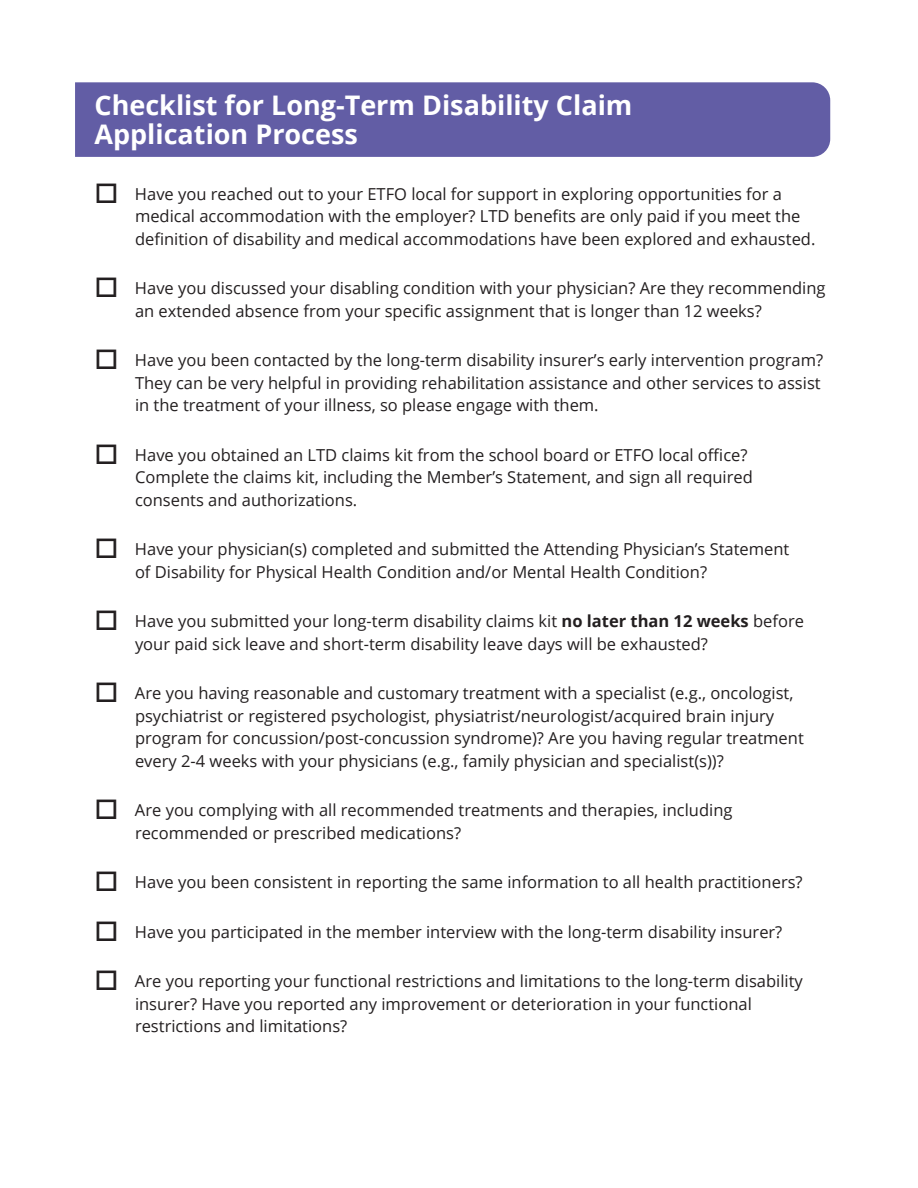
<style>
.page{position:relative;width:918px;height:1188px;background:#fff}
.page>*{position:absolute;margin:0;border:0;box-sizing:border-box;transform-origin:0 0}
.Chapter_Heading{font:700 27px/28.5px "Open Sans";color:#fff}
.Check_Bullets{font:16.5px/22.5px "Open Sans";color:#231f20}
.Check_Bullet_FIRST{font:16.5px/22.5px "Open Sans";color:#231f20}
.s1{font-weight:700}
</style>
<div class="page">
<div style="left:75px;top:82px;width:755px;height:75px;background:#625da5"></div>
<p class="Chapter_Heading" style="left:94px;top:90px;width:539px">Checklist for Long-Term Disability Claim<br>Application Process</p>
<p class="Check_Bullet_FIRST" style="left:135px;top:182px;width:682px;text-indent:-40px">□ Have you reached out to your ETFO local for support in exploring opportunities for a medical accommodation with the employer? LTD benefits are only paid if you meet the definition of disability and medical accommodations have been explored and exhausted.</p>
<p class="Check_Bullets" style="left:135px;top:277px;width:692px;text-indent:-40px">□ Have you discussed your disabling condition with your physician? Are they recommending an extended absence from your specific assignment that is longer than 12 weeks?</p>
<p class="Check_Bullets" style="left:135px;top:349px;width:690px;text-indent:-40px">□ Have you been contacted by the long-term disability insurer’s early intervention program?<br>They can be very helpful in providing rehabilitation assistance and other services to assist in the treatment of your illness, so please engage with them.</p>
<p class="Check_Bullets" style="left:135px;top:443px;width:619px;text-indent:-40px">□ Have you obtained an LTD claims kit from the school board or ETFO local office?<br>Complete the claims kit, including the Member’s Statement, and sign all required consents and authorizations.</p>
<p class="Check_Bullets" style="left:135px;top:538px;width:656px;text-indent:-40px">□ Have your physician(s) completed and submitted the Attending Physician’s Statement of Disability for Physical Health Condition and/or Mental Health Condition?</p>
<p class="Check_Bullets" style="left:135px;top:610px;width:671px;text-indent:-40px">□ Have you submitted your long-term disability claims kit <span class="s1">no later than 12 weeks</span> before your paid sick leave and short-term disability leave days will be exhausted?</p>
<p class="Check_Bullets" style="left:135px;top:682px;width:670px;text-indent:-40px">□ Are you having reasonable and customary treatment with a specialist (e.g., oncologist, psychiatrist or registered psychologist, physiatrist/neurologist/acquired brain injury program for concussion/post-concussion syndrome)? Are you having regular treatment every 2-4 weeks with your physicians (e.g., family physician and specialist(s))?</p>
<p class="Check_Bullets" style="left:135px;top:799px;width:599px;text-indent:-40px">□ Are you complying with all recommended treatments and therapies, including recommended or prescribed medications?</p>
<p class="Check_Bullets" style="left:94px;top:871px;width:710px">□ Have you been consistent in reporting the same information to all health practitioners?</p>
<p class="Check_Bullets" style="left:94px;top:920px;width:689px">□ Have you participated in the member interview with the long-term disability insurer?</p>
<p class="Check_Bullets" style="left:135px;top:970px;width:669px;text-indent:-40px">□ Are you reporting your functional restrictions and limitations to the long-term disability insurer? Have you reported any improvement or deterioration in your functional restrictions and limitations?</p>
</div>
